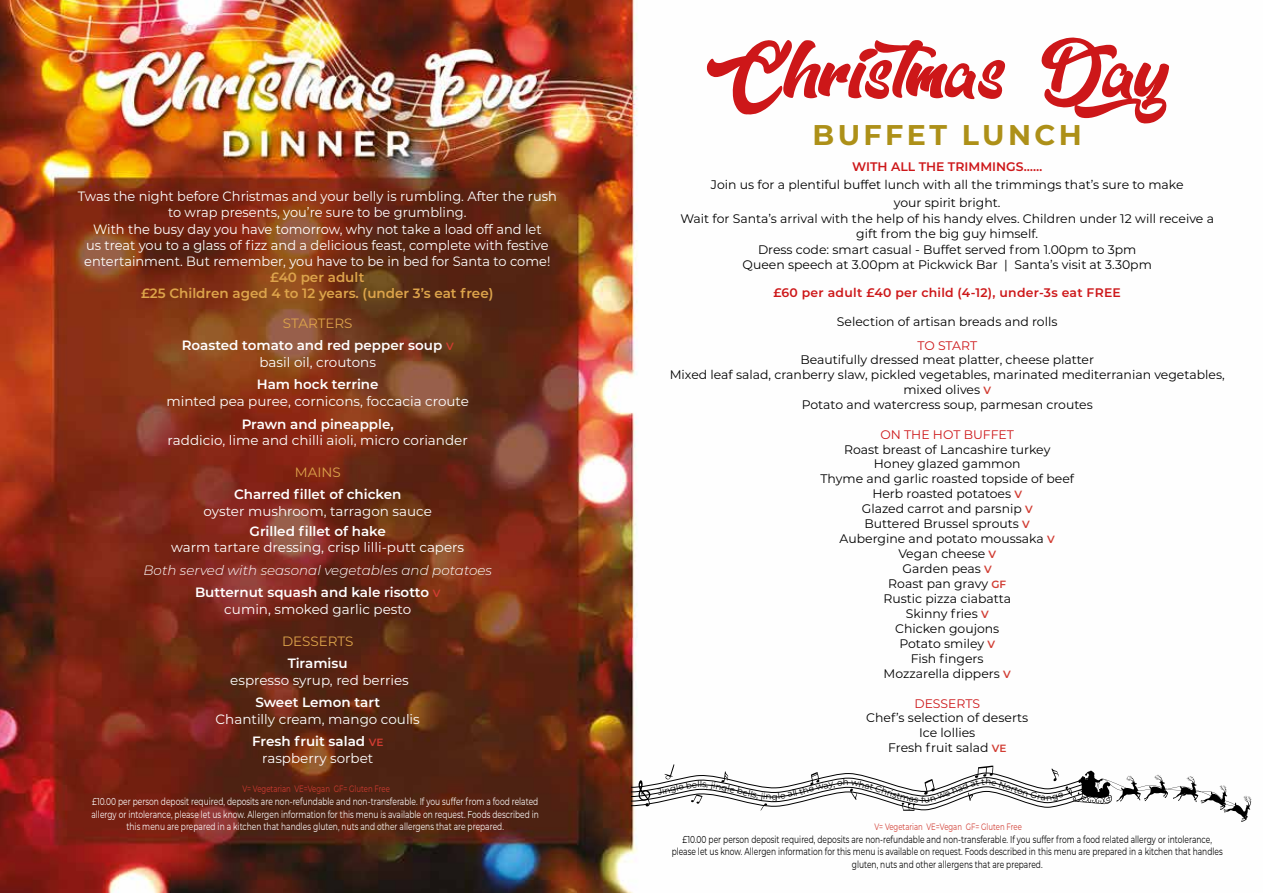
<style>
.page{position:relative;width:1263px;height:893px;background:#fff}
.page>*{position:absolute;margin:0;border:0;box-sizing:border-box;transform-origin:0 0}
.t1{font:71.55px "Dopestyle";color:#cd1719}
.t2{font:700 28.5px "Montserrat";letter-spacing:.12em;color:#ad9018}
.t3{font:13.5px/16.2px "Montserrat";color:#fff;text-align:center;scale:.96 1}
.t4{font:13.5px/22.4px "Montserrat";color:#fff;text-align:center}
.t5{font:600 13.5px/22.5px "Montserrat";color:#fff;text-align:center}
.t6{font:italic 300 13.5px/22.5px "Montserrat";color:#fff;text-align:center}
.t7{font:600 13.5px/16.2px "Montserrat";color:#dda44b;text-align:center}
.t8{font:13.5px "Montserrat";color:#dda44b}
.t9{font:12.45px/15px "Montserrat";color:#000;text-align:center}
.t10{font:600 12.45px "Montserrat";letter-spacing:.02em;color:#cd1719}
.t11{font:12.45px "Montserrat";color:#cd1719}
.t12{font:600 12.45px "Montserrat";color:#cd1719}
.t13{font:10.05px/12.6px "Montserrat";color:#fff;text-align:center;scale:.75 1}
.t14{font:10.05px/12.6px "Montserrat";color:#000;text-align:center;scale:.75 1}
.t15{font:9.3px "Montserrat";color:#d13c32;scale:.75 1}
.t16{font:8.85px "Montserrat";color:#000}
.s1{font-weight:400;color:#dda44b}
.s2{font-size:10.5px;color:#d13c32}
.s3{font-weight:600;font-style:normal}
.s4{font-weight:600;font-style:normal;font-size:10.5px;color:#d13c32}
.s5{font-weight:600}
.s6{font-weight:600;font-size:10.5px;color:#d13c32}
</style>
<div class="page">
<img style="left:0;top:0;width:638px;height:893px">
<svg style="left:631px;top:764px;width:621px;height:58px"></svg>
<p class="t3" style="left:78px;top:188px;width:500px">Twas the night before Christmas and your belly is rumbling. After the rush to wrap presents, you’re sure to be grumbling.<br>With the busy day you have tomorrow, why not take a load off and let<br>us treat you to a glass of fizz and a delicious feast, complete with festive entertainment. But remember, you have to be in bed for Santa to come!</p>
<p class="t7" style="left:141px;top:269px;width:354px">£40 per adult<br>£25 Children aged 4 to 12 years. (under 3’s eat free)</p>
<p class="t5" style="left:182px;top:311px;width:273px"><span class="s1">STARTERS<br></span>Roasted tomato and red pepper soup <span class="s2">V</span></p>
<p class="t4" style="left:259px;top:351px;width:118px">basil oil, croutons</p>
<p class="t5" style="left:257px;top:373px;width:123px">Ham hock terrine</p>
<p class="t4" style="left:166px;top:390px;width:304px">minted pea puree, cornicons, foccacia croute</p>
<p class="t5" style="left:242px;top:412px;width:154px">Prawn and pineapple,</p>
<p class="t4" style="left:168px;top:429px;width:302px">raddicio, lime and chilli aioli, micro coriander</p>
<p class="t8" style="left:295px;top:463px;width:47px">MAINS</p>
<p class="t5" style="left:234px;top:483px;width:169px">Charred fillet of chicken</p>
<p class="t4" style="left:204px;top:500px;width:230px">oyster mushroom, tarragon sauce</p>
<p class="t5" style="left:250px;top:519px;width:138px">Grilled fillet of hake</p>
<p class="t4" style="left:171px;top:536px;width:294px">warm tartare dressing, crisp lilli-putt capers</p>
<p class="t6" style="left:143px;top:558px;width:350px">Both served with seasonal vegetables and potatoes<br><span class="s3">Butternut squash and kale risotto</span> <span class="s4">V</span></p>
<p class="t4" style="left:224px;top:598px;width:188px">cumin, smoked garlic pesto</p>
<p class="t8" style="left:282px;top:632px;width:73px">DESSERTS</p>
<p class="t5" style="left:288px;top:651px;width:61px">Tiramisu</p>
<p class="t4" style="left:230px;top:668px;width:180px">espresso syrup, red berries</p>
<p class="t5" style="left:255px;top:691px;width:126px">Sweet Lemon tart</p>
<p class="t4" style="left:216px;top:708px;width:206px">Chantilly cream, mango coulis<br><span class="s5">Fresh fruit salad</span> <span class="s6">VE</span></p>
<p class="t4" style="left:262px;top:747px;width:113px">raspberry sorbet</p>
<p class="t15" style="left:242px;top:783px;width:198px">V= Vegetarian VE=Vegan GF= Gluten Free</p>
<p class="t13" style="left:91px;top:795px;width:598px">£10.00 per person deposit required, deposits are non-refundable and non-transferable. If you suffer from a food related allergy or intolerance, please let us know. Allergen information for this menu is available on request. Foods described in this menu are prepared in a kitchen that handles gluten, nuts and other allergens that are prepared.</p>
<h1 class="t1" style="left:700px;top:17px;width:530px">Christmas Day</h1>
<h2 class="t2" style="left:812px;top:114px;width:271px">BUFFET LUNCH</h2>
<p class="t12" style="left:852px;top:158px;width:192px">WITH ALL THE TRIMMINGS……</p>
<p class="t9" style="left:711px;top:176px;width:474px;line-height:18px">Join us for a plentiful buffet lunch with all the trimmings that’s sure to make your spirit bright.</p>
<p class="t9" style="left:680px;top:210px;width:535px;line-height:15.5px">Wait for Santa’s arrival with the help of his handy elves. Children under 12 will receive a gift from the big guy himself.<br>Dress code: smart casual - Buffet served from 1.00pm to 3pm<br>Queen speech at 3.00pm at Pickwick Bar | Santa’s visit at 3.30pm</p>
<p class="t10" style="left:773px;top:283px;width:349px">£60 per adult £40 per child (4-12), under-3s eat FREE</p>
<p class="t9" style="left:837px;top:313px;width:222px">Selection of artisan breads and rolls</p>
<p class="t11" style="left:917px;top:337px;width:61px">TO START</p>
<p class="t9" style="left:670px;top:352px;width:556px">Beautifully dressed meat platter, cheese platter<br>Mixed leaf salad, cranberry slaw, pickled vegetables, marinated mediterranian vegetables, mixed olives <span class="s6">V<br></span>Potato and watercress soup, parmesan croutes</p>
<p class="t11" style="left:880px;top:426px;width:135px">ON THE HOT BUFFET</p>
<p class="t9" style="left:820px;top:441px;width:255px">Roast breast of Lancashire turkey<br>Honey glazed gammon<br>Thyme and garlic roasted topside of beef<br>Herb roasted potatoes <span class="s6">V<br></span>Glazed carrot and parsnip <span class="s6">V<br></span>Buttered Brussel sprouts <span class="s6">V<br></span>Aubergine and potato moussaka <span class="s6">V<br></span>Vegan cheese <span class="s6">V<br></span>Garden peas <span class="s6">V<br></span>Roast pan gravy <span class="s6">GF<br></span>Rustic pizza ciabatta<br>Skinny fries <span class="s6">V<br></span>Chicken goujons<br>Potato smiley <span class="s6">V<br></span>Fish fingers<br>Mozzarella dippers <span class="s6">V</span></p>
<p class="t11" style="left:914px;top:695px;width:67px">DESSERTS</p>
<p class="t9" style="left:866px;top:710px;width:164px">Chef’s selection of deserts<br>Ice lollies<br>Fresh fruit salad <span class="s6">VE</span></p>
<p class="t16" style="left:921px;top:794px;width:4px">f</p>
<p class="t16" style="left:1008px;top:780px;width:20px;rotate:19deg">orto</p>
<p class="t15" style="left:874px;top:820px;width:198px">V= Vegetarian VE=Vegan GF= Gluten Free</p>
<p class="t14" style="left:672px;top:832px;width:736px">£10.00 per person deposit required, deposits are non-refundable and non-transferable. If you suffer from a food related allergy or intolerance, please let us know. Allergen information for this menu is available on request. Foods described in this menu are prepared in a kitchen that handles gluten, nuts and other allergens that are prepared.</p>
</div>
